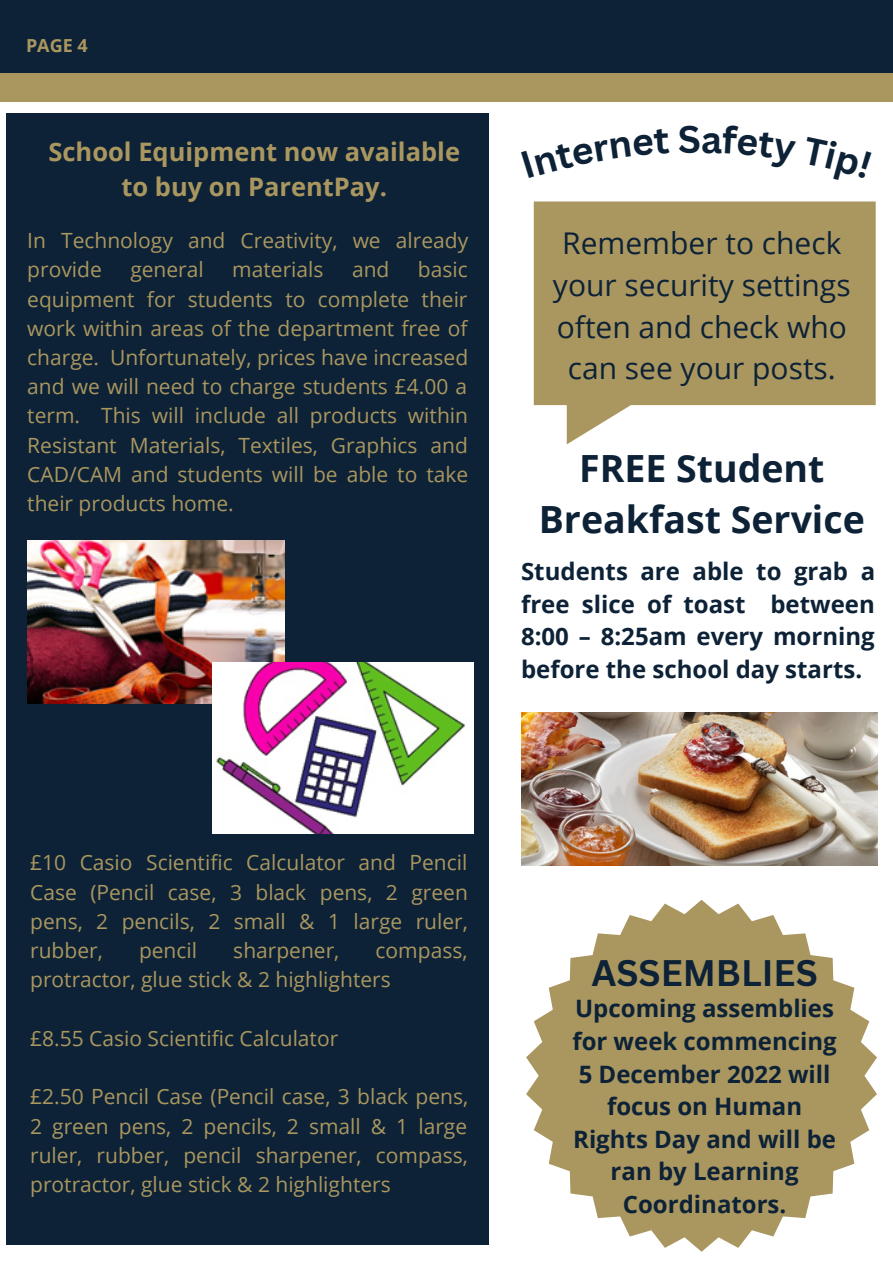
<style>
.page{position:relative;width:893px;height:1264px;background:#fff}
.page>*{position:absolute;margin:0;border:0;box-sizing:border-box;transform-origin:0 0}
.t1{font:700 37.5px/51.8px "Open Sans";color:#0d2236;text-align:center}
.t2{font:700 36px "Canva Sans";color:#0d2236}
.t3{font:30px/41.5px "Open Sans";color:#0d2236;text-align:center}
.t4{font:700 25.5px/34.8px "Open Sans";color:#aa9760;text-align:center}
.t5{font:700 24px/32.5px "Open Sans";color:#0d2236;text-align:justify}
.t6{font:21px/29.2px "Open Sans";color:#aa9760;text-align:justify}
.t7{font:700 18px "Open Sans";color:#aa9760}
</style>
<div class="page">
<div style="left:0;top:0;width:892px;height:1262px;background:#0d2236"></div>
<div style="left:0;top:87px;width:892px;height:1175px;background:#fff"></div>
<div style="left:0;top:73px;width:892px;height:28px;background:#aa9760"></div>
<div style="left:7px;top:114px;width:481px;height:1130px;background:#0d2236"></div>
<img style="left:27px;top:541px;width:258px;height:162px">
<img style="left:213px;top:662px;width:260px;height:171px">
<svg style="left:533px;top:201px;width:342px;height:243px;fill:#aa9760"></svg>
<svg style="left:526px;top:899px;width:350px;height:352px;fill:#aa9760"></svg>
<img style="left:521px;top:712px;width:356px;height:153px">
<p class="t7" style="left:26px;top:32px;width:63px">PAGE 4</p>
<p class="t4" style="left:48px;top:134px;width:413px">School Equipment now available to buy on ParentPay.</p>
<p class="t6" style="left:27px;top:225px;width:442px">In Technology and Creativity, we already provide</p>
<p class="t6" style="left:27px;top:254px;width:442px;text-indent:390px">basic equipment for students to complete their work within areas of the department free of charge. Unfortunately, prices have increased and we will need to charge students £4.00 a term. This will include all products within Resistant Materials, Textiles, Graphics and CAD/CAM and students will be able to take their products home.</p>
<p class="t6" style="left:130px;top:254px;width:75px">general</p>
<p class="t6" style="left:232px;top:254px;width:93px">materials</p>
<p class="t6" style="left:352px;top:254px;width:39px">and</p>
<h3 class="t3" style="left:553px;top:222px;width:299px">Remember to check your security settings often and check who can see your posts.</h3>
<h1 class="t1" style="left:538px;top:441px;width:327px">FREE Student<br>Breakfast Service</h1>
<p class="t5" style="left:521px;top:554px;width:355px">Students are able to grab a free slice of toast between 8:00 – 8:25am every morning before the school day starts.</p>
<p class="t6" style="left:30px;top:847px;width:439px">£10 Casio Scientific Calculator and Pencil Case (Pencil case, 3 black pens, 2 green pens, 2 pencils, 2 small &amp; 1 large ruler, rubber,</p>
<p class="t6" style="left:139px;top:935px;width:60px">pencil</p>
<p class="t6" style="left:233px;top:935px;width:108px">sharpener,</p>
<p class="t6" style="left:30px;top:935px;width:439px;text-indent:345px">compass, protractor, glue stick &amp; 2 highlighters</p>
<p class="t6" style="left:30px;top:1022px;width:309px">£8.55 Casio Scientific Calculator</p>
<p class="t6" style="left:30px;top:1081px;width:439px">£2.50 Pencil Case (Pencil case, 3 black pens, 2 green pens, 2 pencils, 2 small &amp; 1 large ruler, rubber, pencil sharpener, compass, protractor, glue stick &amp; 2 highlighters</p>
<h2 class="t2" style="left:591px;top:947px;width:228px">ASSEMBLIES</h2>
<p class="t5" style="left:572px;top:991px;width:266px;text-align:center">Upcoming assemblies for week commencing<br>5 December 2022 will focus on Human<br>Rights Day and will be ran by Learning<br>Coordinators.</p>
</div>
